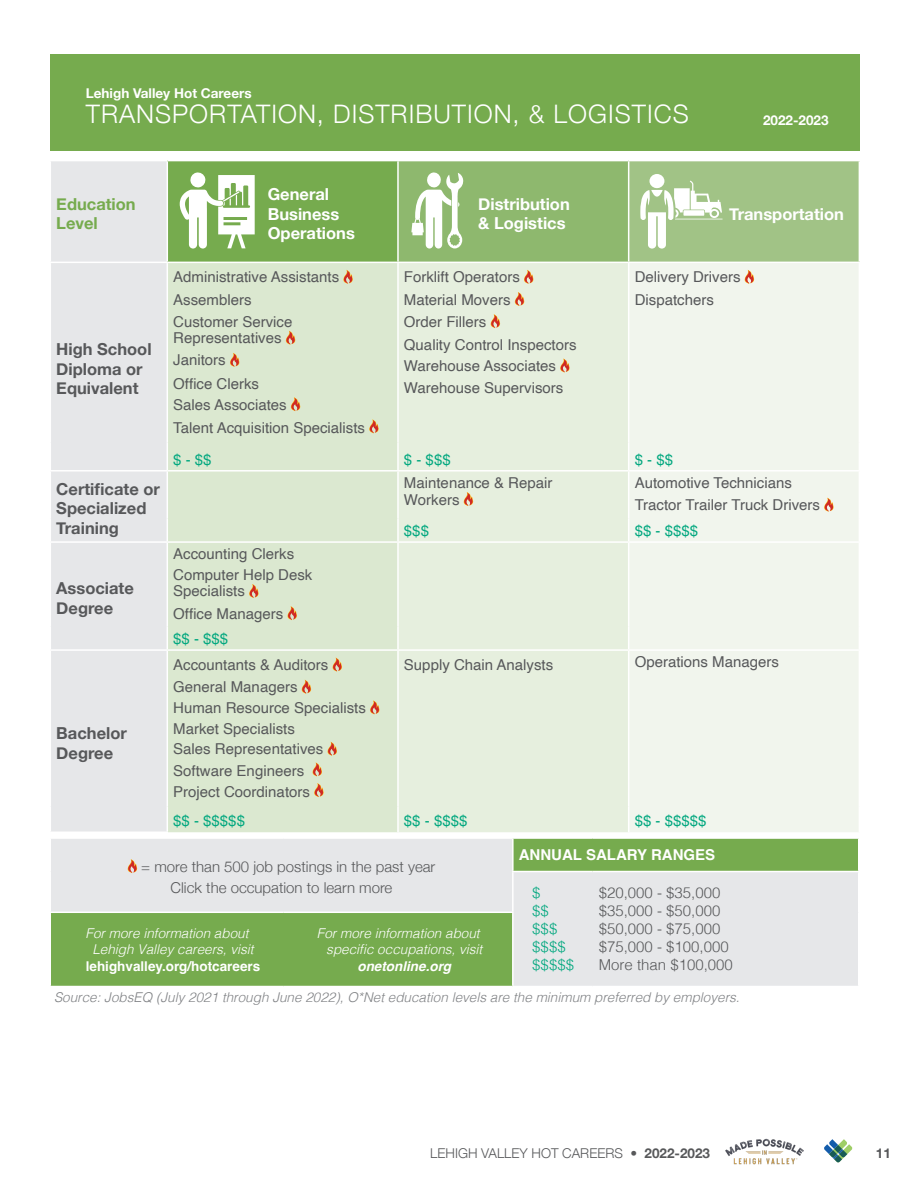
<style>
.page{position:relative;width:918px;height:1188px;background:#fff}
.page>*{position:absolute;margin:0;border:0;box-sizing:border-box;transform-origin:0 0}
.t1{font:300 25.5px "Helvetica Neue";letter-spacing:.04em;color:#fff}
.t2{font:700 16.5px/19.8px "Helvetica Neue";color:#57585a}
.t3{font:700 16.5px/19.8px "Helvetica Neue";color:#fff}
.t4{font:700 16.5px/19.8px "Helvetica Neue";color:#76ab4e}
.t5{font:15px/16.5px "Helvetica";color:#57585a}
.t6{font:300 15px "Helvetica";color:#57585a}
.t7{font:300 15px "Helvetica Neue";color:#57585a}
.t8{font:15px "Helvetica";color:#00a77e}
.t9{font:700 15px "Helvetica";color:#fff}
.t10{font:300 15px "Helvetica";color:#00a77e}
.t11{font:italic 300 13.5px "Helvetica";color:#fff}
.t12{font:italic 300 13.5px "Helvetica";color:#808285}
.t13{font:300 13.5px "Helvetica Neue";color:#57585a}
.t14{font:700 13.5px "Helvetica Neue";color:#fff}
.t15{font:700 13.5px "Helvetica";color:#fff}
.t16{font:italic 700 13.5px "Helvetica";color:#fff}
.t17{font:700 13.5px "Helvetica Neue";color:#57585a}
.s1{font-weight:700}
</style>
<div class="page">
<svg style="left:824px;top:1139px;width:28px;height:23px"></svg>
<img style="left:725px;top:1138px;width:79px;height:27px">
<div style="left:50px;top:55px;width:810px;height:96px;background:#76ab4e"></div>
<div style="left:51px;top:161px;width:116px;height:671px;background:#e6e7e9"></div>
<div style="left:167px;top:161px;width:231px;height:101px;background:#76ab4e"></div>
<div style="left:398px;top:161px;width:231px;height:101px;background:#8eb86e"></div>
<div style="left:629px;top:161px;width:230px;height:101px;background:#a1c386"></div>
<div style="left:168px;top:263px;width:229px;height:569px;background:#dbe8d0"></div>
<div style="left:399px;top:263px;width:229px;height:569px;background:#e6efde"></div>
<div style="left:629px;top:263px;width:230px;height:569px;background:#f1f5ed"></div>
<hr style="left:167px;top:161px;width:1px;height:101px;background:#fff">
<hr style="left:397px;top:161px;width:2px;height:101px;background:#fff">
<hr style="left:628px;top:161px;width:1px;height:101px;background:#fff">
<hr style="left:50px;top:262px;width:117px;height:1px;background:#fff">
<hr style="left:50px;top:470px;width:117px;height:2px;background:#fff">
<hr style="left:167px;top:470px;width:231px;height:2px;background:#fff">
<hr style="left:398px;top:470px;width:231px;height:2px;background:#fff">
<hr style="left:629px;top:470px;width:231px;height:2px;background:#fff">
<hr style="left:50px;top:541px;width:117px;height:2px;background:#fff">
<hr style="left:167px;top:541px;width:231px;height:2px;background:#fff">
<hr style="left:398px;top:541px;width:231px;height:2px;background:#fff">
<hr style="left:629px;top:541px;width:231px;height:2px;background:#fff">
<hr style="left:50px;top:649px;width:117px;height:2px;background:#fff">
<hr style="left:167px;top:649px;width:231px;height:2px;background:#fff">
<hr style="left:398px;top:649px;width:231px;height:2px;background:#fff">
<hr style="left:629px;top:649px;width:231px;height:2px;background:#fff">
<svg style="left:343px;top:270px;width:13px;height:14px"></svg>
<svg style="left:285px;top:331px;width:13px;height:14px"></svg>
<svg style="left:229px;top:353px;width:14px;height:14px"></svg>
<svg style="left:290px;top:397px;width:14px;height:14px"></svg>
<svg style="left:369px;top:419px;width:13px;height:14px"></svg>
<svg style="left:523px;top:270px;width:14px;height:14px"></svg>
<svg style="left:514px;top:292px;width:13px;height:14px"></svg>
<svg style="left:490px;top:314px;width:13px;height:14px"></svg>
<svg style="left:560px;top:359px;width:13px;height:14px"></svg>
<svg style="left:744px;top:270px;width:13px;height:14px"></svg>
<svg style="left:463px;top:492px;width:13px;height:14px"></svg>
<svg style="left:824px;top:498px;width:13px;height:14px"></svg>
<svg style="left:249px;top:584px;width:13px;height:14px"></svg>
<svg style="left:287px;top:606px;width:13px;height:14px"></svg>
<svg style="left:332px;top:658px;width:13px;height:14px"></svg>
<svg style="left:301px;top:680px;width:13px;height:14px"></svg>
<svg style="left:370px;top:700px;width:13px;height:14px"></svg>
<svg style="left:327px;top:742px;width:13px;height:14px"></svg>
<svg style="left:312px;top:762px;width:13px;height:14px"></svg>
<svg style="left:314px;top:783px;width:13px;height:14px"></svg>
<svg style="left:180px;top:172px;width:75px;height:77px"></svg>
<svg style="left:411px;top:172px;width:53px;height:77px"></svg>
<svg style="left:640px;top:174px;width:83px;height:75px"></svg>
<svg style="left:51px;top:839px;width:807px;height:147px;background:#bbd0ae"></svg>
<hr style="left:512px;top:839px;width:2px;height:32px;background:#fff">
<hr style="left:512px;top:872px;width:2px;height:40px;background:#fff">
<hr style="left:512px;top:913px;width:2px;height:73px;background:#fff">
<hr style="left:50px;top:912px;width:234px;height:1px;background:#fff">
<hr style="left:284px;top:912px;width:230px;height:1px;background:#fff">
<hr style="left:512px;top:871px;width:81px;height:1px;background:#fff">
<hr style="left:593px;top:871px;width:266px;height:1px;background:#fff">
<svg style="left:127px;top:859px;width:13px;height:14px"></svg>
<p class="t14" style="left:86px;top:82px;width:167px">Lehigh Valley Hot Careers</p>
<p class="t1" style="left:86px;top:94px;width:604px">TRANSPORTATION, DISTRIBUTION, &amp; LOGISTICS</p>
<p class="t14" style="left:763px;top:109px;width:67px">2022-2023</p>
<p class="t4" style="left:56px;top:194px;width:81px">Education<br>Level</p>
<p class="t3" style="left:268px;top:184px;width:89px">General<br>Business<br>Operations</p>
<p class="t3" style="left:478px;top:194px;width:93px">Distribution &amp; Logistics</p>
<p class="t3" style="left:729px;top:204px;width:116px">Transportation</p>
<p class="t2" style="left:56px;top:339px;width:97px">High School<br>Diploma or<br>Equivalent</p>
<p class="t2" style="left:56px;top:479px;width:105px">Certificate or</p>
<p class="t2" style="left:56px;top:499px;width:92px">Specialized</p>
<p class="t2" style="left:56px;top:519px;width:64px">Training</p>
<p class="t2" style="left:56px;top:579px;width:79px">Associate<br>Degree</p>
<p class="t2" style="left:56px;top:724px;width:72px">Bachelor</p>
<p class="t2" style="left:56px;top:744px;width:58px">Degree</p>
<p class="t5" style="left:173px;top:269px;width:167px">Administrative Assistants</p>
<p class="t5" style="left:173px;top:291px;width:80px">Assemblers</p>
<p class="t5" style="left:173px;top:314px;width:121px">Customer Service<br>Representatives</p>
<p class="t5" style="left:173px;top:352px;width:54px">Janitors</p>
<p class="t5" style="left:173px;top:376px;width:87px">Office Clerks</p>
<p class="t5" style="left:173px;top:397px;width:115px">Sales Associates</p>
<p class="t5" style="left:173px;top:420px;width:193px">Talent Acquisition Specialists</p>
<p class="t5" style="left:404px;top:269px;width:117px">Forklift Operators</p>
<p class="t5" style="left:404px;top:291px;width:108px">Material Movers</p>
<p class="t5" style="left:404px;top:314px;width:84px">Order Fillers</p>
<p class="t5" style="left:404px;top:337px;width:174px">Quality Control Inspectors</p>
<p class="t5" style="left:404px;top:358px;width:154px">Warehouse Associates</p>
<p class="t5" style="left:404px;top:380px;width:161px">Warehouse Supervisors</p>
<p class="t5" style="left:635px;top:269px;width:107px">Delivery Drivers</p>
<p class="t5" style="left:635px;top:291px;width:81px">Dispatchers</p>
<p class="t8" style="left:173px;top:448px;width:40px">$ - $$</p>
<p class="t8" style="left:404px;top:448px;width:48px">$ - $$$</p>
<p class="t8" style="left:635px;top:448px;width:40px">$ - $$</p>
<p class="t5" style="left:404px;top:475px;width:150px">Maintenance &amp; Repair<br>Workers</p>
<p class="t5" style="left:635px;top:475px;width:159px">Automotive Technicians</p>
<p class="t5" style="left:635px;top:497px;width:187px">Tractor Trailer Truck Drivers</p>
<p class="t5" style="left:173px;top:546px;width:122px">Accounting Clerks</p>
<p class="t5" style="left:173px;top:567px;width:141px">Computer Help Desk<br>Specialists</p>
<p class="t5" style="left:173px;top:606px;width:112px">Office Managers</p>
<p class="t8" style="left:173px;top:627px;width:57px">$$ - $$$</p>
<p class="t5" style="left:173px;top:657px;width:157px">Accountants &amp; Auditors</p>
<p class="t5" style="left:173px;top:679px;width:126px">General Managers</p>
<p class="t5" style="left:173px;top:700px;width:194px">Human Resource Specialists</p>
<p class="t5" style="left:173px;top:721px;width:123px">Market Specialists</p>
<p class="t5" style="left:173px;top:741px;width:152px">Sales Representatives</p>
<p class="t5" style="left:173px;top:763px;width:132px">Software Engineers</p>
<p class="t5" style="left:173px;top:784px;width:138px">Project Coordinators</p>
<p class="t8" style="left:404px;top:519px;width:27px">$$$</p>
<p class="t8" style="left:635px;top:519px;width:65px">$$ - $$$$</p>
<p class="t5" style="left:404px;top:657px;width:151px">Supply Chain Analysts</p>
<p class="t5" style="left:635px;top:654px;width:146px">Operations Managers</p>
<p class="t8" style="left:173px;top:809px;width:73px">$$ - $$$$$</p>
<p class="t8" style="left:404px;top:809px;width:65px">$$ - $$$$</p>
<p class="t8" style="left:635px;top:809px;width:73px">$$ - $$$$$</p>
<p class="t7" style="left:141px;top:854px;width:296px">= more than 500 job postings in the past year</p>
<p class="t7" style="left:171px;top:876px;width:223px">Click the occupation to learn more</p>
<p class="t9" style="left:519px;top:846px;width:198px">ANNUAL SALARY RANGES</p>
<p class="t10" style="left:532px;top:880px;width:10px">$</p>
<p class="t10" style="left:532px;top:898px;width:18px">$$</p>
<p class="t10" style="left:532px;top:916px;width:27px">$$$</p>
<p class="t10" style="left:532px;top:934px;width:35px">$$$$</p>
<p class="t10" style="left:532px;top:952px;width:43px">$$$$$</p>
<p class="t6" style="left:599px;top:880px;width:123px">$20,000 - $35,000</p>
<p class="t6" style="left:599px;top:898px;width:123px">$35,000 - $50,000</p>
<p class="t6" style="left:599px;top:916px;width:123px">$50,000 - $75,000</p>
<p class="t6" style="left:599px;top:934px;width:132px">$75,000 - $100,000</p>
<p class="t6" style="left:599px;top:952px;width:136px">More than $100,000</p>
<p class="t11" style="left:317px;top:921px;width:164px">For more information about</p>
<p class="t11" style="left:326px;top:938px;width:158px">specific occupations, visit</p>
<p class="t16" style="left:357px;top:958px;width:95px">onetonline.org</p>
<p class="t12" style="left:54px;top:985px;width:687px">Source: JobsEQ (July 2021 through June 2022), O*Net education levels are the minimum preferred by employers.</p>
<p class="t11" style="left:86px;top:921px;width:164px">For more information about</p>
<p class="t11" style="left:92px;top:938px;width:163px">Lehigh Valley careers, visit</p>
<p class="t15" style="left:86px;top:958px;width:176px">lehighvalley.org/hotcareers</p>
<p class="t13" style="left:430px;top:1142px;width:281px">LEHIGH VALLEY HOT CAREERS • <span class="s1">2022-2023</span></p>
<p class="t17" style="left:876px;top:1142px;width:17px">11</p>
</div>
